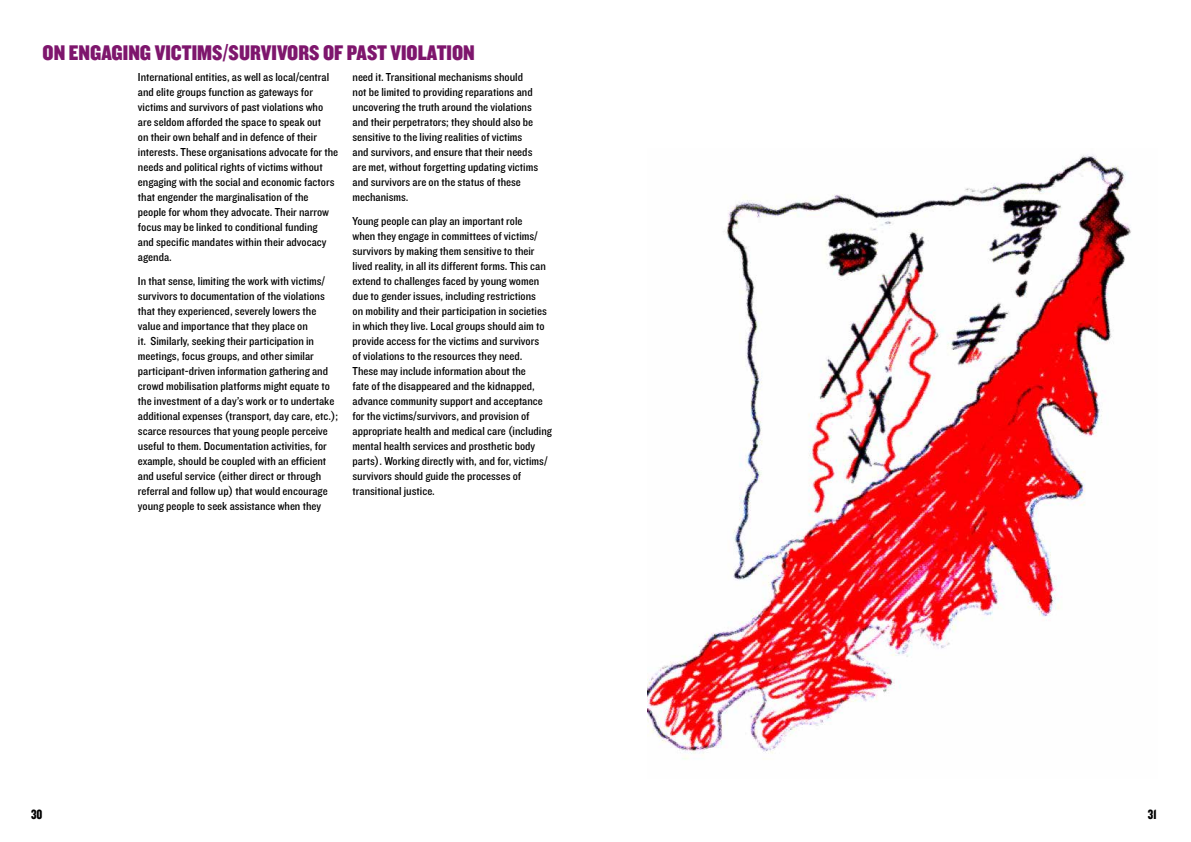
<style>
.page{position:relative;width:1191px;height:842px;background:#fff}
.page>*{position:absolute;margin:0;border:0;box-sizing:border-box;transform-origin:0 0}
.t1{font:22px "Knockout HTF70 Full Welterwt";color:#7e166d}
.t2{font:14px "Knockout HTF69 Full Liteweight";color:#000}
.t3{font:12px/15px "Knockout HTF30 Junior Welterwt";color:#000}
</style>
<div class="page">
<img style="left:647px;top:154px;width:484px;height:605px">
<h1 class="t1" style="left:43px;top:41px;width:434px">ON ENGAGING VICTIMS/SURVIVORS OF PAST VIOLATION</h1>
<p class="t3" style="left:138px;top:70px;width:202px">International entities, as well as local/central and elite groups function as gateways for victims and survivors of past violations who are seldom afforded the space to speak out<br>on their own behalf and in defence of their interests. These organisations advocate for the needs and political rights of victims without engaging with the social and economic factors that engender the marginalisation of the people for whom they advocate. Their narrow focus may be linked to conditional funding<br>and specific mandates within their advocacy agenda.</p>
<p class="t3" style="left:138px;top:274px;width:202px">In that sense, limiting the work with victims/ survivors to documentation of the violations that they experienced, severely lowers the value and importance that they place on<br>it. Similarly, seeking their participation in meetings, focus groups, and other similar participant-driven information gathering and crowd mobilisation platforms might equate to the investment of a day’s work or to undertake additional expenses (transport, day care, etc.); scarce resources that young people perceive useful to them. Documentation activities, for example, should be coupled with an efficient and useful service (either direct or through referral and follow up) that would encourage young people to seek assistance when they</p>
<p class="t3" style="left:352px;top:70px;width:187px">need it. Transitional mechanisms should not be limited to providing reparations and uncovering the truth around the violations and their perpetrators; they should also be sensitive to the living realities of victims and survivors, and ensure that their needs are met, without forgetting updating victims and survivors are on the status of these mechanisms.</p>
<p class="t3" style="left:352px;top:214px;width:201px">Young people can play an important role<br>when they engage in committees of victims/ survivors by making them sensitive to their lived reality, in all its different forms. This can extend to challenges faced by young women due to gender issues, including restrictions<br>on mobility and their participation in societies in which they live. Local groups should aim to provide access for the victims and survivors<br>of violations to the resources they need.<br>These may include information about the<br>fate of the disappeared and the kidnapped, advance community support and acceptance for the victims/survivors, and provision of appropriate health and medical care (including mental health services and prosthetic body parts). Working directly with, and for, victims/ survivors should guide the processes of transitional justice.</p>
<p class="t2" style="left:31px;top:807px;width:13px">30</p>
<p class="t2" style="left:1147px;top:807px;width:11px">31</p>
</div>
